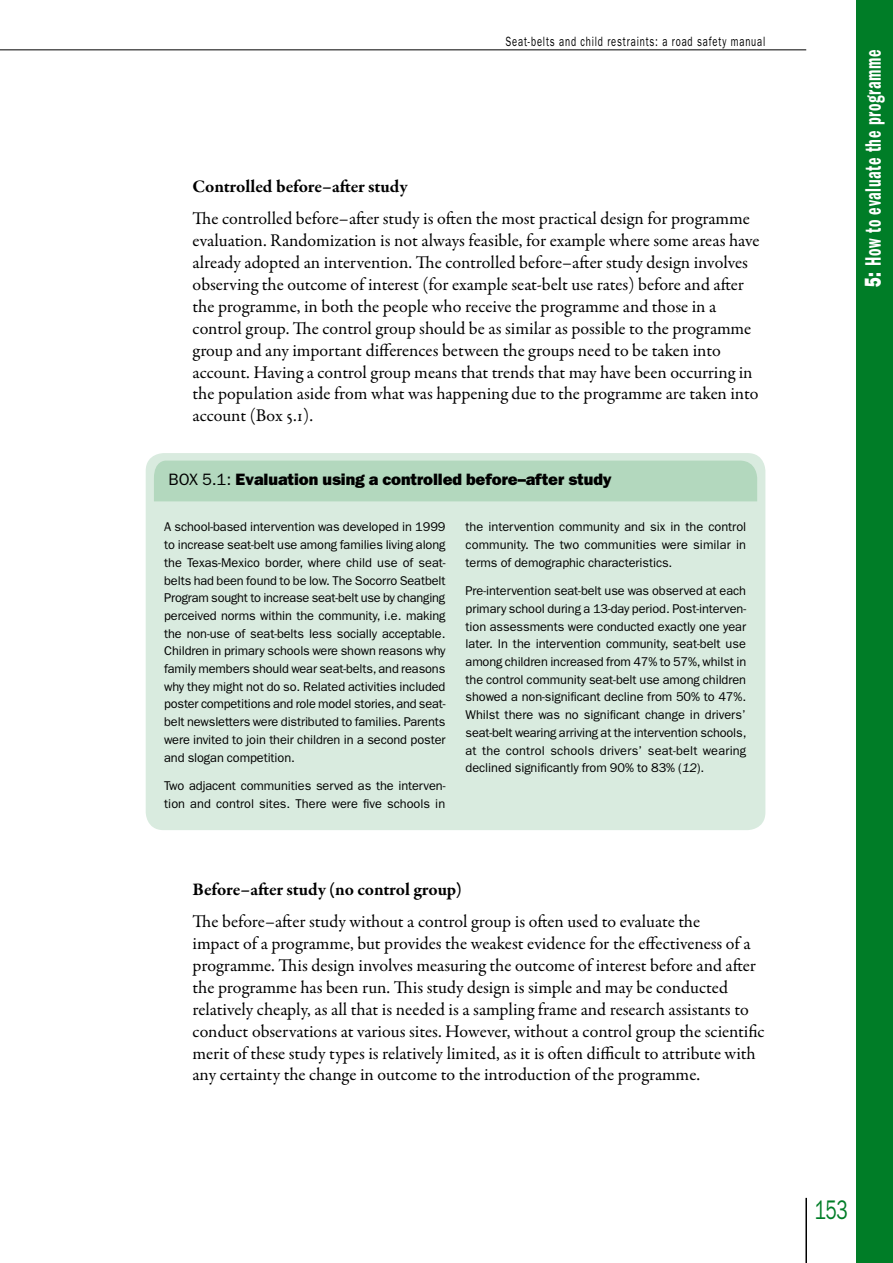
<style>
.page{position:relative;width:893px;height:1263px;background:#fff}
.page>*{position:absolute;margin:0;border:0;box-sizing:border-box;transform-origin:0 0}
.t1{font:27px "ITC Franklin Gothic Std";color:#007d27;scale:.7 1}
.t2{font:23.1px "ITC Franklin Gothic Std Dm Cd";letter-spacing:.04em;color:#fff;scale:.7 1}
.t3{font:18px/21.9px "Garamond Premr Pro";letter-spacing:-.005em;color:#000}
.t4{font:700 18px "Garamond Premr Pro";color:#000}
.t5{font:16.5px "ITC Franklin Gothic Std Hvy";letter-spacing:-.005em;color:#000}
.t6{font:13.5px "ITC Franklin Gothic Std";letter-spacing:.09em;color:#000;scale:.7 1}
.t7{font:12.75px/17.7px "ITC Franklin Gothic Std";letter-spacing:-.005em;color:#000;text-align:justify}
.s1{font-family:"ITC Franklin Gothic Std"}
.s2{font-style:italic}
.s3{font-family:"ITC Franklin Gothic Std Hvy"}
</style>
<div class="page">
<hr style="left:805px;top:1198px;width:2px;height:65px;background:#000">
<div style="left:856px;top:0;width:37px;height:1263px;background:#007d27"></div>
<hr style="left:0;top:50px;width:806px;height:1px;background:#000">
<div style="left:146px;top:453px;width:619px;height:377px;background:#d9ebdf;border-radius:18px"></div>
<div style="left:154px;top:461px;width:603px;height:40px;background:#b3d8be"></div>
<p class="t6" style="left:505px;top:34px;width:373px">Seat-belts and child restraints: a road safety manual</p>
<h3 class="t4" style="left:193px;top:175px;width:216px">Controlled before–after study</h3>
<p class="t3" style="left:193px;top:208px;width:568px">The controlled before–after study is often the most practical design for programme evaluation. Randomization is not always feasible, for example where some areas have already adopted an intervention. The controlled before–after study design involves observing the outcome of interest (for example seat-belt use rates) before and after the programme, in both the people who receive the programme and those in a control group. The control group should be as similar as possible to the programme group and any important differences between the groups need to be taken into account. Having a control group means that trends that may have been occurring in the population aside from what was happening due to the programme are taken into account (Box 5.1).</p>
<p class="t5" style="left:169px;top:469px;width:445px"><span class="s1">BOX 5.1:</span> Evaluation using a controlled before–after study</p>
<p class="t7" style="left:164px;top:518px;width:283px">A school-based intervention was developed in 1999 to increase seat-belt use among families living along the Texas-Mexico border, where child use of seat&shy;belts had been found to be low. The Socorro Seatbelt Program sought to increase seat-belt use by changing perceived norms within the community, i.e. making the non-use of seat-belts less socially acceptable.<br>Children in primary schools were shown reasons why family members should wear seat-belts, and reasons why they might not do so. Related activities included poster competitions and role model stories, and seat&shy;belt newsletters were distributed to families. Parents were invited to join their children in a second poster and slogan competition.</p>
<p class="t7" style="left:164px;top:777px;width:283px">Two adjacent communities served as the interven&shy;tion and control sites. There were five schools in</p>
<p class="t7" style="left:466px;top:518px;width:282px">the intervention community and six in the control community. The two communities were similar in terms of demographic characteristics.</p>
<p class="t7" style="left:466px;top:582px;width:282px">Pre-intervention seat-belt use was observed at each primary school during a 13-day period. Post-interven&shy;tion assessments were conducted exactly one year later. In the intervention community, seat-belt use among children increased from 47% to 57%, whilst in the control community seat-belt use among children showed a non-significant decline from 50% to 47%.<br>Whilst there was no significant change in drivers’ seat-belt wearing arriving at the intervention schools, at the control schools drivers’ seat-belt wearing declined significantly from 90% to 83% (<span class="s2">12</span>).</p>
<h3 class="t4" style="left:193px;top:878px;width:271px">Before–after study (no control group)</h3>
<p class="t3" style="left:193px;top:911px;width:574px">The before–after study without a control group is often used to evaluate the<br>impact of a programme, but provides the weakest evidence for the effectiveness of a programme. This design involves measuring the outcome of interest before and after the programme has been run. This study design is simple and may be conducted relatively cheaply, as all that is needed is a sampling frame and research assistants to conduct observations at various sites. However, without a control group the scientific merit of these study types is relatively limited, as it is often difficult to attribute with any certainty the change in outcome to the introduction of the programme.</p>
<h2 class="t2" style="left:860px;top:287px;width:341px;rotate:-90deg"><span class="s3">5:</span> How to evaluate the programme</h2>
<h1 class="t1" style="left:815px;top:1195px;width:48px">153</h1>
</div>
